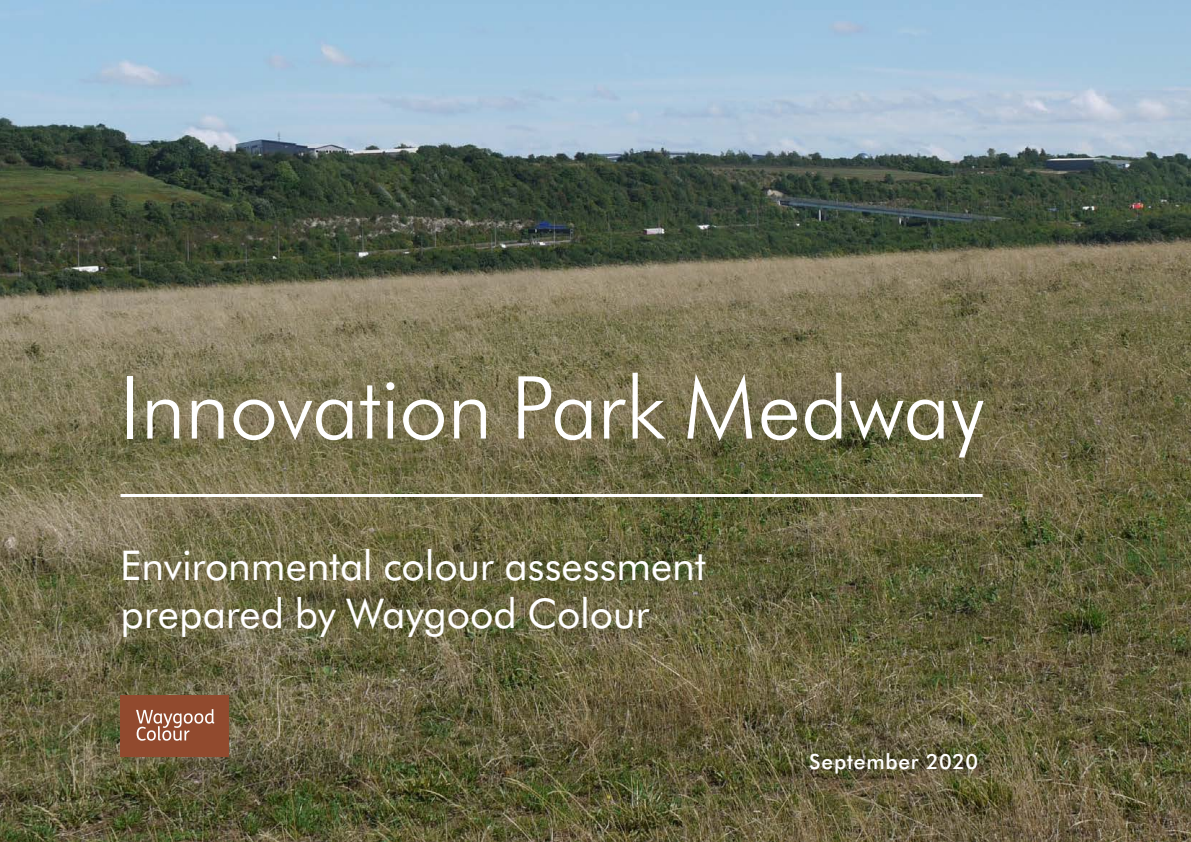
<style>
.page{position:relative;width:1191px;height:842px;background:#fff}
.page>*{position:absolute;margin:0;border:0;box-sizing:border-box;transform-origin:0 0}
.t1{font:300 87px "Futura BT";letter-spacing:-.01em;color:#fff}
.t2{font:41px/48px "Futura BT";letter-spacing:-.005em;color:#fff}
.t3{font:500 21px "Futura BT";letter-spacing:.035em;color:#fff}
</style>
<div class="page">
<img style="left:0;top:0;width:1191px;height:842px">
<hr style="left:120px;top:494px;width:862px;height:3px;background:#fff">
<div style="left:120px;top:695px;width:109px;height:62px;background:#914a2e"></div>
<svg style="left:136px;top:709px;width:78px;height:32px"></svg>
<h1 class="t1" style="left:120px;top:355px;width:867px">Innovation Park Medway</h1>
<h1 class="t2" style="left:120px;top:541px;width:587px">Environmental colour assessment prepared by Waygood Colour</h1>
<h1 class="t3" style="left:809px;top:748px;width:171px">September 2020</h1>
</div>
